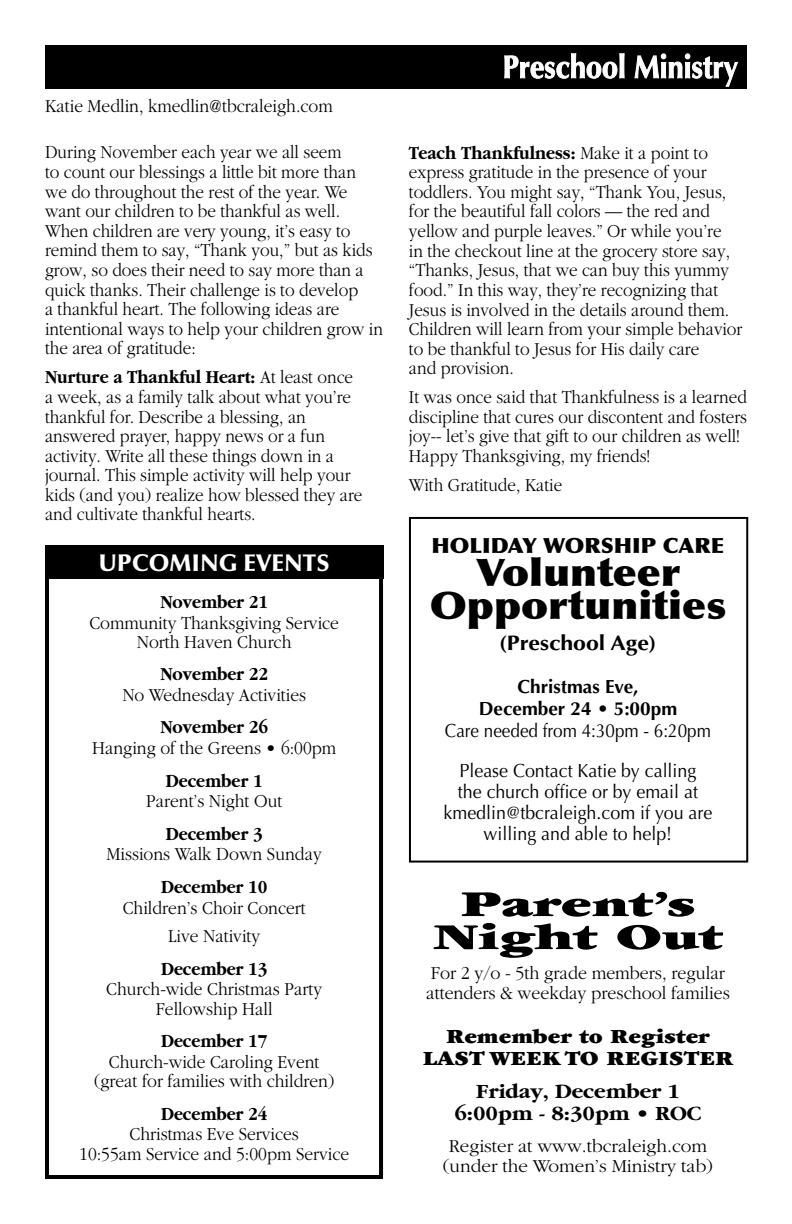
<style>
.page{position:relative;width:792px;height:1224px;background:#fff}
.page>*{position:absolute;margin:0;border:0;box-sizing:border-box;transform-origin:0 0}
.t1{font:900 38px/33px "Optima";color:#000;text-align:center;scale:1.1 1}
.t2{font:900 38px/33px "Garamond";color:#000;text-align:center;scale:1.5 1}
.t3{font:900 24px "Optima";letter-spacing:.005em;color:#fff}
.t4{font:900 21px/22px "Garamond";color:#000;text-align:center;scale:1.1 1}
.t5{font:700 21px/22px "Garamond";color:#000;text-align:center;scale:1.05 1}
.t6{font:900 21px "Optima";color:#000;scale:1.05 1}
.t7{font:700 21px "Optima";color:#000;scale:1.1 1}
.t8{font:300 19px/19.6px "Garamond";color:#000;scale:.9 1}
.t9{font:300 19px/19.4px "Garamond";color:#000;text-align:center;scale:.92 1}
.t10{font:700 19px "Garamond";color:#000;scale:.9 1}
.t11{font:19px/21px "Optima";color:#000;text-align:center;scale:.94 1}
.t12{font:300 19px/20px "Garamond";color:#000;scale:.94 1}
.t13{font:300 19px/20px "Garamond";color:#000;text-align:center}
.t14{font:19px/39.6px "Optima";color:#000;text-align:center;scale:.9 1}
.t15{font:700 19px/22px "Optima";color:#000;text-align:center}
.s1{font-weight:700}
</style>
<div class="page">
<div style="left:45px;top:45px;width:702px;height:43px;background:#000"></div>
<svg style="left:504px;top:53px;width:121px;height:26px"></svg>
<svg style="left:634px;top:53px;width:104px;height:34px"></svg>
<div style="left:45px;top:546px;width:338px;height:633px;border:4px solid #000"></div>
<div style="left:45px;top:546px;width:338px;height:33px;background:#000"></div>
<div style="left:409px;top:517px;width:339px;height:346px;border:2px solid #000"></div>
<p class="t9" style="left:45px;top:96px;width:314px">Katie Medlin, kmedlin@tbcraleigh.com</p>
<p class="t8" style="left:45px;top:143px;width:377px">During November each year we all seem<br>to count our blessings a little bit more than<br>we do throughout the rest of the year. We want our children to be thankful as well.<br>When children are very young, it’s easy to remind them to say, “Thank you,” but as kids grow, so does their need to say more than a quick thanks. Their challenge is to develop<br>a thankful heart. The following ideas are intentional ways to help your children grow in the area of gratitude:</p>
<p class="t8" style="left:45px;top:368px;width:354px"><span class="s1">Nurture a Thankful Heart:</span> At least once a week, as a family talk about what you’re thankful for. Describe a blessing, an answered prayer, happy news or a fun activity. Write all these things down in a journal. This simple activity will help your kids (and you) realize how blessed they are and cultivate thankful hearts.</p>
<p class="t3" style="left:98px;top:549px;width:233px">UPCOMING EVENTS</p>
<p class="t10" style="left:160px;top:591px;width:121px">November 21</p>
<p class="t9" style="left:89px;top:613px;width:273px">Community Thanksgiving Service<br>North Haven Church</p>
<p class="t10" style="left:160px;top:664px;width:121px">November 22</p>
<p class="t9" style="left:122px;top:686px;width:201px">No Wednesday Activities</p>
<p class="t10" style="left:160px;top:717px;width:121px">November 26</p>
<p class="t9" style="left:92px;top:739px;width:267px">Hanging of the Greens • 6:00pm</p>
<p class="t10" style="left:166px;top:770px;width:109px">December 1</p>
<p class="t9" style="left:146px;top:792px;width:150px">Parent’s Night Out</p>
<p class="t10" style="left:166px;top:823px;width:109px">December 3</p>
<p class="t9" style="left:107px;top:845px;width:236px">Missions Walk Down Sunday</p>
<p class="t10" style="left:161px;top:876px;width:120px">December 10</p>
<p class="t9" style="left:123px;top:893px;width:200px;line-height:28.8px">Children’s Choir Concert<br>Live Nativity</p>
<p class="t10" style="left:161px;top:958px;width:120px">December 13</p>
<p class="t9" style="left:106px;top:980px;width:236px">Church-wide Christmas Party<br>Fellowship Hall</p>
<p class="t10" style="left:161px;top:1030px;width:120px">December 17</p>
<p class="t9" style="left:94px;top:1052px;width:263px">Church-wide Caroling Event (great for families with children)</p>
<p class="t10" style="left:161px;top:1103px;width:120px">December 24</p>
<p class="t9" style="left:79px;top:1125px;width:295px">Christmas Eve Services<br>10:55am Service and 5:00pm Service</p>
<p class="t8" style="left:409px;top:143px;width:372px"><span class="s1">Teach Thankfulness:</span> Make it a point to express gratitude in the presence of your toddlers. You might say, “Thank You, Jesus, for the beautiful fall colors — the red and yellow and purple leaves.” Or while you’re<br>in the checkout line at the grocery store say, “Thanks, Jesus, that we can buy this yummy food.” In this way, they’re recognizing that Jesus is involved in the details around them.<br>Children will learn from your simple behavior to be thankful to Jesus for His daily care<br>and provision.</p>
<p class="t8" style="left:409px;top:388px;width:377px">It was once said that Thankfulness is a learned discipline that cures our discontent and fosters joy-- let’s give that gift to our children as well!<br>Happy Thanksgiving, my friends!</p>
<p class="t8" style="left:409px;top:475px;width:172px">With Gratitude, Katie</p>
<p class="t6" style="left:432px;top:533px;width:280px">HOLIDAY WORSHIP CARE</p>
<h1 class="t1" style="left:430px;top:556px;width:271px">Volunteer<br>Opportunities</h1>
<p class="t7" style="left:499px;top:630px;width:145px">(Preschool Age)</p>
<p class="t15" style="left:479px;top:676px;width:200px">Christmas Eve,<br>December 24 • 5:00pm</p>
<p class="t14" style="left:445px;top:711px;width:297px">Care needed from 4:30pm - 6:20pm<br>Please Contact Katie by calling</p>
<p class="t11" style="left:444px;top:781px;width:287px">the church office or by email at kmedlin@tbcraleigh.com if you are willing and able to help!</p>
<h1 class="t2" style="left:433px;top:888px;width:194px">Parent’s<br>Night Out</h1>
<p class="t12" style="left:426px;top:963px;width:325px">For 2 y/o - 5th grade members, regular attenders &amp; weekday preschool families</p>
<p class="t4" style="left:423px;top:1025px;width:284px">Remember to Register<br>LAST WEEK TO REGISTER</p>
<p class="t5" style="left:455px;top:1080px;width:237px">Friday, December 1<br>6:00pm - 8:30pm • ROC</p>
<p class="t13" style="left:443px;top:1137px;width:272px">Register at www.tbcraleigh.com (under the Women’s Ministry tab)</p>
</div>
